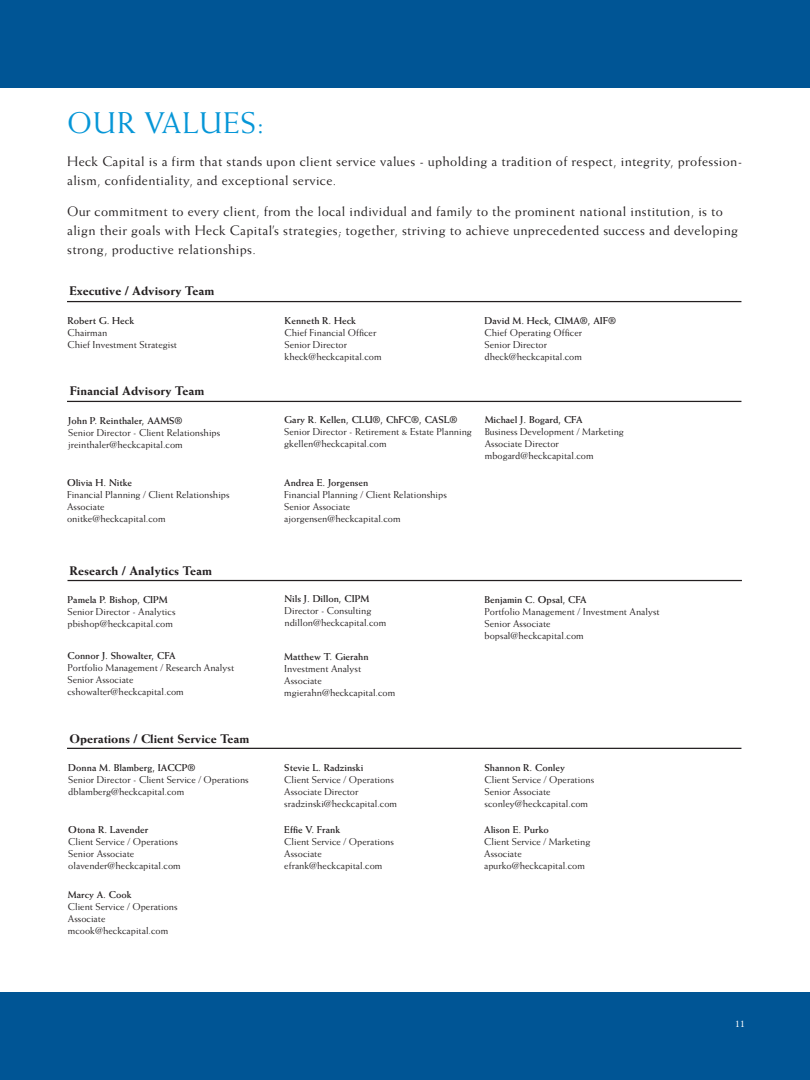
<style>
.page{position:relative;width:810px;height:1080px;background:#fff}
.page>*{position:absolute;margin:0;border:0;box-sizing:border-box;transform-origin:0 0}
.t1{font:30px "Weiss Std";letter-spacing:.03em;color:#0696d7}
.t2{font:13.75px/18.8px "Weiss Std";letter-spacing:.025em;color:#231f20}
.t3{font:800 12.5px "Weiss Std";color:#231f20}
.t4{font:10px/12px "Weiss Std";color:#231f20}
.t5{font:700 10px "Weiss Std";color:#231f20}
.t6{font:10px "Minion Pro";color:#fff}
.s1{font-weight:700}
</style>
<div class="page">
<div style="left:0;top:1030px;width:602px;height:50px;background:#005595"></div>
<div style="left:257px;top:992px;width:553px;height:88px;background:#005595"></div>
<div style="left:0;top:992px;width:810px;height:40px;background:#005595"></div>
<div style="left:40px;top:381px;width:732px;height:20px;background:#fff;border:1px solid #fff"></div>
<div style="left:35px;top:730px;width:733px;height:19px;background:#fff;border:1px solid #fff"></div>
<hr style="left:67px;top:301px;width:674px;height:1px;background:#231f20">
<hr style="left:67px;top:401px;width:674px;height:1px;background:#231f20">
<hr style="left:68px;top:580px;width:674px;height:1px;background:#231f20">
<hr style="left:67px;top:748px;width:674px;height:1px;background:#231f20">
<div style="left:0;top:38px;width:603px;height:50px;background:#005595"></div>
<div style="left:258px;top:0;width:552px;height:88px;background:#005595"></div>
<div style="left:0;top:0;width:810px;height:39px;background:#005595"></div>
<p class="t1" style="left:67px;top:105px;width:199px">OUR VALUES:</p>
<p class="t2" style="left:67px;top:152px;width:677px">Heck Capital is a firm that stands upon client service values - upholding a tradition of respect, integrity, profession&shy;alism, confidentiality, and exceptional service.</p>
<p class="t2" style="left:67px;top:202px;width:672px">Our commitment to every client, from the local individual and family to the prominent national institution, is to align their goals with Heck Capital’s strategies; together, striving to achieve unprecedented success and developing strong, productive relationships.</p>
<p class="t3" style="left:70px;top:283px;width:146px">Executive / Advisory Team</p>
<p class="t4" style="left:68px;top:314px;width:111px"><span class="s1">Robert G. Heck<br></span>Chairman<br>Chief Investment Strategist</p>
<p class="t4" style="left:285px;top:314px;width:93px"><span class="s1">Kenneth R. Heck<br></span>Chief Financial Officer<br>Senior Director</p>
<p class="t4" style="left:285px;top:350px;width:99px">kheck@heckcapital.com</p>
<p class="t3" style="left:70px;top:383px;width:136px">Financial Advisory Team</p>
<p class="t4" style="left:68px;top:414px;width:154px"><span class="s1">John P. Reinthaler, AAMS®<br></span>Senior Director - Client Relationships jreinthaler@heckcapital.com</p>
<p class="t4" style="left:284px;top:414px;width:189px"><span class="s1">Gary R. Kellen, CLU®, ChFC®, CASL®<br></span>Senior Director - Retirement &amp; Estate Planning gkellen@heckcapital.com</p>
<p class="t5" style="left:67px;top:477px;width:67px">Olivia H. Nitke</p>
<p class="t4" style="left:67px;top:488px;width:164px">Financial Planning / Client Relationships</p>
<p class="t4" style="left:67px;top:500px;width:39px">Associate</p>
<p class="t4" style="left:67px;top:512px;width:100px">onitke@heckcapital.com</p>
<p class="t5" style="left:284px;top:477px;width:86px">Andrea E. Jorgensen</p>
<p class="t4" style="left:284px;top:488px;width:164px">Financial Planning / Client Relationships</p>
<p class="t4" style="left:284px;top:500px;width:68px">Senior Associate</p>
<p class="t4" style="left:284px;top:512px;width:118px">ajorgensen@heckcapital.com</p>
<p class="t4" style="left:485px;top:315px;width:133px"><span class="s1">David M. Heck, CIMA®, AIF®<br></span>Chief Operating Officer<br>Senior Director dheck@heckcapital.com</p>
<p class="t5" style="left:485px;top:414px;width:99px">Michael J. Bogard, CFA</p>
<p class="t4" style="left:485px;top:426px;width:141px">Business Development / Marketing</p>
<p class="t4" style="left:485px;top:438px;width:76px">Associate Director</p>
<p class="t4" style="left:485px;top:450px;width:111px">mbogard@heckcapital.com</p>
<p class="t3" style="left:70px;top:563px;width:144px">Research / Analytics Team</p>
<p class="t4" style="left:68px;top:593px;width:110px"><span class="s1">Pamela P. Bishop, CIPM<br></span>Senior Director - Analytics pbishop@heckcapital.com</p>
<p class="t5" style="left:285px;top:593px;width:86px">Nils J. Dillon, CIPM</p>
<p class="t4" style="left:285px;top:605px;width:88px">Director - Consulting</p>
<p class="t4" style="left:285px;top:617px;width:103px">ndillon@heckcapital.com</p>
<p class="t5" style="left:68px;top:649px;width:110px">Connor J. Showalter, CFA</p>
<p class="t4" style="left:68px;top:661px;width:168px">Portfolio Management / Research Analyst</p>
<p class="t4" style="left:68px;top:673px;width:68px">Senior Associate</p>
<p class="t4" style="left:68px;top:685px;width:118px">cshowalter@heckcapital.com</p>
<p class="t3" style="left:70px;top:732px;width:182px">Operations / Client Service Team</p>
<p class="t5" style="left:284px;top:651px;width:86px">Matthew T. Gierahn</p>
<p class="t4" style="left:284px;top:662px;width:78px">Investment Analyst</p>
<p class="t4" style="left:284px;top:674px;width:39px">Associate</p>
<p class="t4" style="left:284px;top:686px;width:113px">mgierahn@heckcapital.com</p>
<p class="t5" style="left:485px;top:594px;width:104px">Benjamin C. Opsal, CFA</p>
<p class="t4" style="left:485px;top:605px;width:177px">Portfolio Management / Investment Analyst</p>
<p class="t4" style="left:485px;top:617px;width:68px">Senior Associate</p>
<p class="t4" style="left:485px;top:629px;width:101px">bopsal@heckcapital.com</p>
<p class="t4" style="left:68px;top:761px;width:182px"><span class="s1">Donna M. Blamberg, IACCP®<br></span>Senior Director - Client Service / Operations dblamberg@heckcapital.com</p>
<p class="t5" style="left:485px;top:761px;width:82px">Shannon R. Conley</p>
<p class="t4" style="left:284px;top:761px;width:111px"><span class="s1">Stevie L. Radzinski<br></span>Client Service / Operations</p>
<p class="t4" style="left:284px;top:785px;width:114px">Associate Director sradzinski@heckcapital.com</p>
<p class="t4" style="left:485px;top:773px;width:111px">Client Service / Operations</p>
<p class="t4" style="left:485px;top:785px;width:68px">Senior Associate</p>
<p class="t4" style="left:485px;top:797px;width:105px">sconley@heckcapital.com</p>
<p class="t4" style="left:68px;top:823px;width:111px"><span class="s1">Otona R. Lavender<br></span>Client Service / Operations</p>
<p class="t4" style="left:68px;top:847px;width:114px">Senior Associate olavender@heckcapital.com</p>
<p class="t5" style="left:68px;top:888px;width:65px">Marcy A. Cook</p>
<p class="t4" style="left:68px;top:900px;width:111px">Client Service / Operations</p>
<p class="t4" style="left:68px;top:912px;width:39px">Associate</p>
<p class="t4" style="left:68px;top:924px;width:102px">mcook@heckcapital.com</p>
<p class="t5" style="left:284px;top:824px;width:57px">Effie V. Frank</p>
<p class="t4" style="left:284px;top:835px;width:111px">Client Service / Operations</p>
<p class="t4" style="left:284px;top:847px;width:39px">Associate</p>
<p class="t4" style="left:284px;top:859px;width:100px">efrank@heckcapital.com</p>
<p class="t4" style="left:484px;top:824px;width:108px"><span class="s1">Alison E. Purko<br></span>Client Service / Marketing</p>
<p class="t4" style="left:484px;top:848px;width:39px">Associate</p>
<p class="t4" style="left:484px;top:860px;width:102px">apurko@heckcapital.com</p>
<p class="t6" style="left:735px;top:1017px;width:11px">11</p>
</div>
